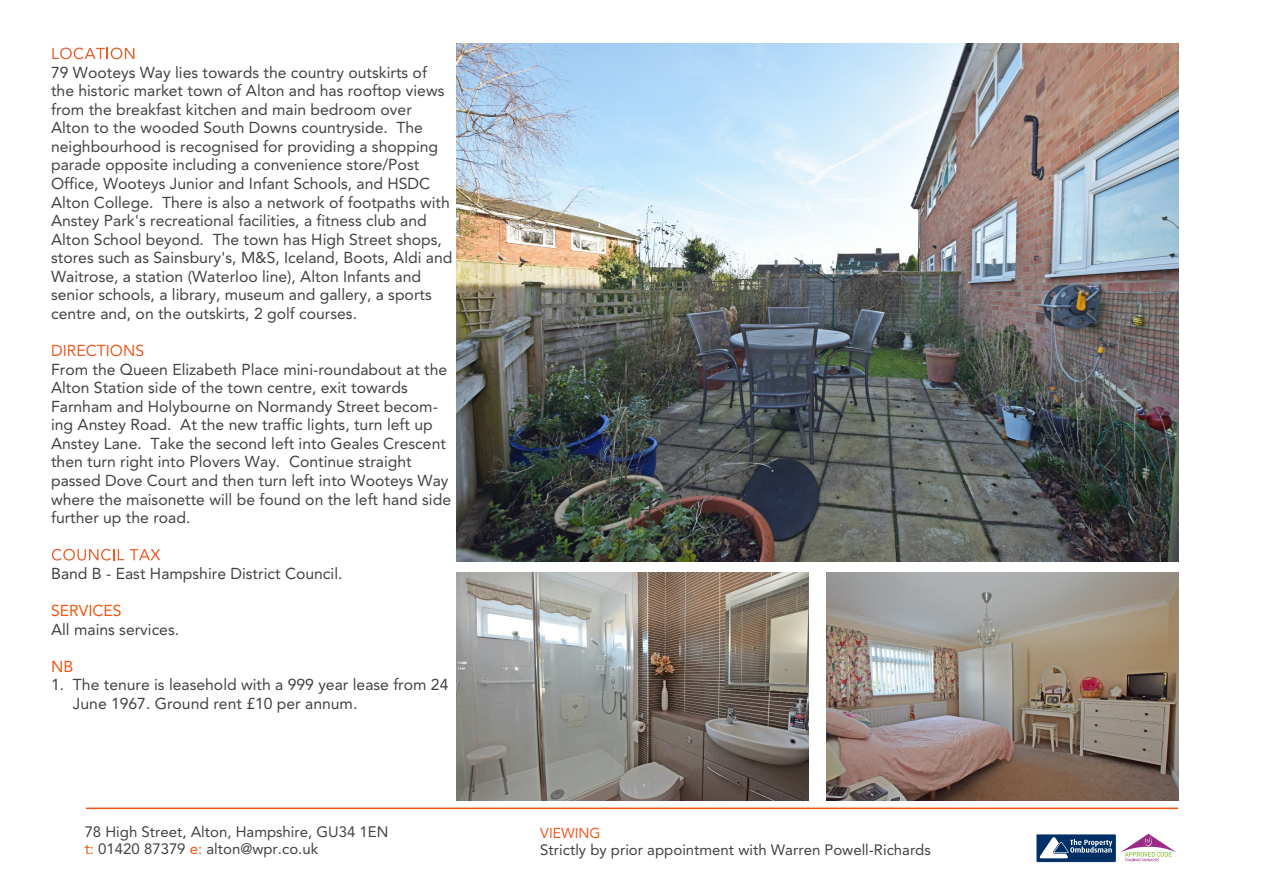
<style>
.page{position:relative;width:1263px;height:893px;background:#fff}
.page>*{position:absolute;margin:0;border:0;box-sizing:border-box;transform-origin:0 0}
.t1{font:15.75px/18.6px "Avenir LT Std";color:#424242}
.t2{font:15.75px "Avenir LT Std";color:#eb5b25}
.t3{font:15.75px "Avenir LT Std";color:#f25513}
.t4{font:15px/17.7px "Avenir LT Std";color:#424242}
.t5{font:14.25px "Avenir LT Std";color:#eb5b25}
.s1{color:#f25513}
</style>
<div class="page">
<svg style="left:52px;top:48px;width:82px;height:11px"></svg>
<svg style="left:52px;top:549px;width:72px;height:12px"></svg>
<svg style="left:130px;top:549px;width:30px;height:11px"></svg>
<img style="left:456px;top:572px;width:352px;height:229px">
<img style="left:827px;top:572px;width:351px;height:229px">
<img style="left:456px;top:44px;width:722px;height:517px">
<hr style="left:86px;top:807px;width:1092px;height:2px;background:#f25513">
<svg style="left:1036px;top:834px;width:140px;height:28px"></svg>
<p class="t1" style="left:51px;top:64px;width:403px">79 Wooteys Way lies towards the country outskirts of the historic market town of Alton and has rooftop views from the breakfast kitchen and main bedroom over Alton to the wooded South Downs countryside. The neighbourhood is recognised for providing a shopping parade opposite including a convenience store/Post Office, Wooteys Junior and Infant Schools, and HSDC Alton College. There is also a network of footpaths with Anstey Park's recreational facilities, a fitness club and Alton School beyond. The town has High Street shops, stores such as Sainsbury's, M&amp;S, Iceland, Boots, Aldi and Waitrose, a station (Waterloo line), Alton Infants and senior schools, a library, museum and gallery, a sports centre and, on the outskirts, 2 golf courses.</p>
<p class="t2" style="left:51px;top:344px;width:95px">DIRECTIONS</p>
<p class="t1" style="left:51px;top:361px;width:401px">From the Queen Elizabeth Place mini-roundabout at the Alton Station side of the town centre, exit towards Farnham and Holybourne on Normandy Street becom&shy;ing Anstey Road. At the new traffic lights, turn left up Anstey Lane. Take the second left into Geales Crescent then turn right into Plovers Way. Continue straight passed Dove Court and then turn left into Wooteys Way where the maisonette will be found on the left hand side further up the road.</p>
<p class="t1" style="left:51px;top:565px;width:293px">Band B - East Hampshire District Council.</p>
<p class="t3" style="left:51px;top:604px;width:72px">SERVICES</p>
<p class="t1" style="left:51px;top:621px;width:130px">All mains services.</p>
<p class="t3" style="left:51px;top:660px;width:24px">NB</p>
<p class="t1" style="left:73px;top:677px;width:377px;text-indent:-22px">1. The tenure is leasehold with a 999 year lease from 24<br>June 1967. Ground rent £10 per annum.</p>
<p class="t4" style="left:85px;top:824px;width:305px">78 High Street, Alton, Hampshire, GU34 1EN <span class="s1">t:</span> 01420 87379 <span class="s1">e:</span> alton@wpr.co.uk</p>
<p class="t5" style="left:540px;top:827px;width:62px">VIEWING</p>
<p class="t4" style="left:540px;top:842px;width:392px">Strictly by prior appointment with Warren Powell-Richards</p>
</div>
